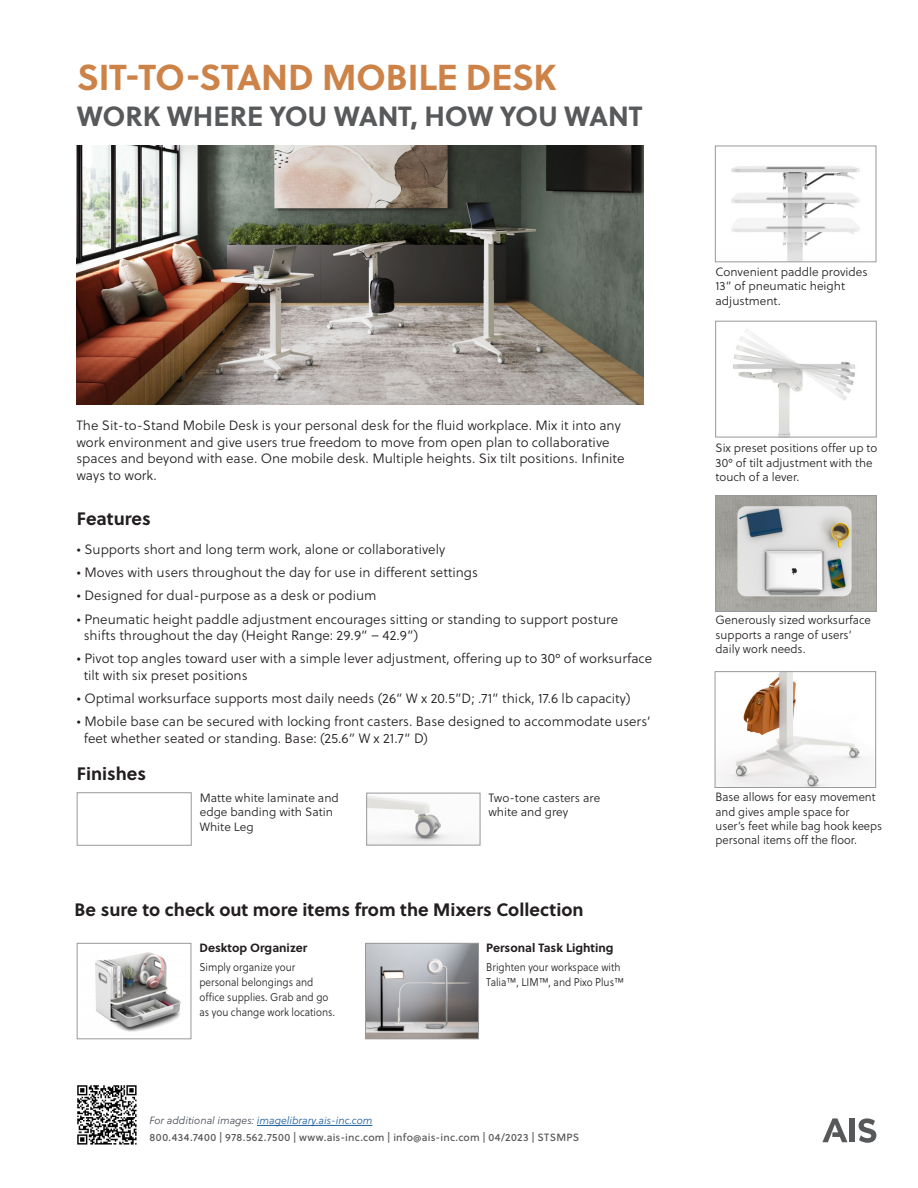
<style>
.page{position:relative;width:918px;height:1188px;background:#fff}
.page>*{position:absolute;margin:0;border:0;box-sizing:border-box;transform-origin:0 0}
.t1{font:700 36px "Soleil";letter-spacing:-.005em;color:#cd8248}
.t2{font:700 27.75px "Soleil";letter-spacing:-.01em;color:#58595b}
.t3{font:700 18px "Soleil";color:#231f20}
.t4{font:13.5px/16.5px "Soleil Lt";color:#231f20}
.t5{font:12px/14.4px "Soleil Lt";color:#231f20}
.t6{font:12px/14.4px "Soleil Lt";color:#231f20;scale:.95 1}
.t7{font:700 12px "Soleil";color:#231f20}
.t8{font:11.25px/15px "Soleil Lt";color:#231f20;scale:.9 1}
.t9{font:10.5px "Soleil Bk";letter-spacing:.03em;color:#57585a}
.t10{font:italic 10.5px "Soleil Lt";color:#175d9e}
.s1{color:#464b54}
</style>
<div class="page">
<img style="left:368px;top:796px;width:86px;height:47px">
<div style="left:366px;top:793px;width:114px;height:52px;border:1px solid #99989b"></div>
<img style="left:77px;top:146px;width:567px;height:259px">
<img style="left:731px;top:166px;width:129px;height:94px">
<div style="left:715px;top:146px;width:161px;height:116px;border:1px solid #99989b"></div>
<img style="left:733px;top:329px;width:122px;height:106px">
<div style="left:715px;top:321px;width:161px;height:116px;border:1px solid #99989b"></div>
<img style="left:717px;top:497px;width:157px;height:113px">
<div style="left:715px;top:495px;width:161px;height:117px;border:1px solid #99989b"></div>
<img style="left:717px;top:673px;width:147px;height:113px">
<div style="left:715px;top:671px;width:161px;height:117px;border:1px solid #99989b"></div>
<div style="left:850px;top:1119px;width:5px;height:23px;background:#57585a"></div>
<svg style="left:859px;top:1118px;width:17px;height:25px"></svg>
<svg style="left:822px;top:1118px;width:26px;height:24px"></svg>
<img style="left:77px;top:1085px;width:60px;height:60px">
<hr style="left:257px;top:1125px;width:115px;height:1px;background:#175d9e">
<img style="left:95px;top:952px;width:86px;height:80px">
<div style="left:77px;top:943px;width:114px;height:96px;border:1px solid #99989b"></div>
<img style="left:367px;top:945px;width:110px;height:92px">
<div style="left:365px;top:943px;width:114px;height:96px;border:1px solid #99989b"></div>
<p class="t1" style="left:77px;top:49px;width:481px">SIT-TO-STAND MOBILE DESK</p>
<p class="t2" style="left:77px;top:94px;width:567px">WORK WHERE YOU WANT, HOW YOU WANT</p>
<p class="t4" style="left:76px;top:417px;width:550px">The Sit-to-Stand Mobile Desk is your personal desk for the fluid workplace. Mix it into any work environment and give users true freedom to move from open plan to collaborative spaces and beyond with ease. One mobile desk. Multiple heights. Six tilt positions. Infinite ways to work.</p>
<p class="t3" style="left:77px;top:505px;width:75px">Features</p>
<p class="t4" style="left:77px;top:541px;width:370px">• Supports short and long term work, alone or collaboratively</p>
<p class="t4" style="left:77px;top:564px;width:403px">• Moves with users throughout the day for use in different settings</p>
<p class="t4" style="left:77px;top:587px;width:301px">• Designed for dual-purpose as a desk or podium</p>
<p class="t4" style="left:84px;top:611px;width:536px;text-indent:-7px">• Pneumatic height paddle adjustment encourages sitting or standing to support posture shifts throughout the day (Height Range: 29.9” – 42.9”)</p>
<p class="t4" style="left:84px;top:650px;width:570px;text-indent:-7px">• Pivot top angles toward user with a simple lever adjustment, offering up to 30o of worksurface tilt with six preset positions</p>
<p class="t4" style="left:77px;top:690px;width:555px">• Optimal worksurface supports most daily needs (26” W x 20.5”D; .71” thick, 17.6 lb capacity)</p>
<p class="t4" style="left:84px;top:713px;width:569px;text-indent:-7px">• Mobile base can be secured with locking front casters. Base designed to accommodate users’ feet whether seated or standing. Base: (25.6” W x 21.7” D)</p>
<p class="t3" style="left:77px;top:759px;width:71px">Finishes</p>
<p class="t5" style="left:200px;top:790px;width:141px">Matte white laminate and edge banding with Satin<br>White Leg</p>
<p class="t5" style="left:488px;top:790px;width:113px">Two-tone casters are white and grey</p>
<p class="t3" style="left:75px;top:896px;width:511px">Be sure to check out more items from the Mixers Collection</p>
<p class="t7" style="left:199px;top:939px;width:109px">Desktop Organizer</p>
<p class="t8" style="left:199px;top:959px;width:152px">Simply organize your personal belongings and office supplies. Grab and go as you change work locations.</p>
<p class="t10" style="left:150px;top:1113px;width:224px"><span class="s1">For additional images:</span> imagelibrary.ais-inc.com</p>
<p class="t7" style="left:486px;top:939px;width:129px">Personal Task Lighting</p>
<p class="t8" style="left:486px;top:959px;width:155px">Brighten your workspace with<br>Talia™, LIM™, and Pixo Plus™</p>
<p class="t9" style="left:150px;top:1130px;width:431px">800.434.7400 | 978.562.7500 | www.ais-inc.com | info@ais-inc.com | 04/2023 | STSMPS</p>
<p class="t5" style="left:716px;top:264px;width:154px">Convenient paddle provides<br>13” of pneumatic height adjustment.</p>
<p class="t5" style="left:716px;top:441px;width:163px">Six preset positions offer up to<br>30o of tilt adjustment with the touch of a lever.</p>
<p class="t5" style="left:716px;top:613px;width:157px">Generously sized worksurface supports a range of users’ daily work needs.</p>
<p class="t6" style="left:716px;top:790px;width:177px">Base allows for easy movement and gives ample space for user’s feet while bag hook keeps personal items off the floor.</p>
</div>
